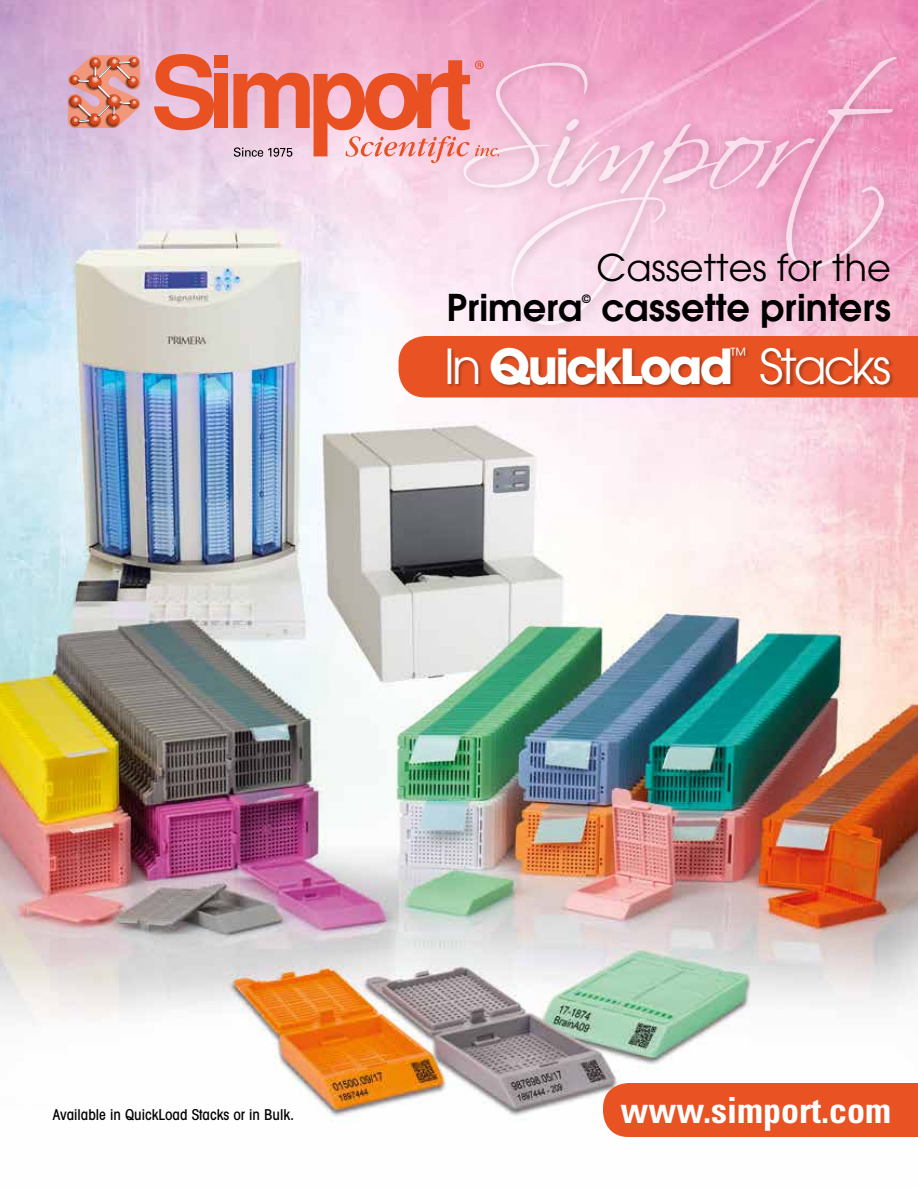
<style>
.page{position:relative;width:918px;height:1188px;background:#fff}
.page>*{position:absolute;margin:0;border:0;box-sizing:border-box;transform-origin:0 0}
.t1{font:700 48px "Avant Garde";letter-spacing:-.06em;color:#fff}
.t2{font:48px "Avant Garde";letter-spacing:-.06em;color:#fff}
.t3{font:600 36.75px "Avant Garde";color:#000}
.t4{font:36.75px "Avant Garde";color:#000}
.t5{font:700 condensed 36px "Univers";color:#fff}
.t6{font:18px "Avant Garde";color:#fff}
.t7{font:500 condensed 15px "Avant Garde";color:#000}
.t8{font:600 11.4px "Avant Garde";color:#000}
.s1{font-weight:400}
</style>
<div class="page">
<img style="left:0;top:0;width:918px;height:1122px">
<div style="left:454px;top:48px;width:454px;height:290px;background:#000;opacity:.75"></div>
<svg style="left:511px;top:124px;width:261px;height:201px;background:#f6cfe2"></svg>
<svg style="left:756px;top:57px;width:141px;height:211px;background:#efa4c7"></svg>
<div style="left:603px;top:1083px;width:315px;height:54px;background:#e95324"></div>
<svg style="left:154px;top:54px;width:64px;height:76px;background:#e8857a"></svg>
<div style="left:214px;top:55px;width:14px;height:13px;background:#e95123"></div>
<div style="left:214px;top:74px;width:14px;height:54px;background:#e95123"></div>
<img style="left:86px;top:128px;width:16px;height:1px">
<svg style="left:68px;top:55px;width:73px;height:73px;background:#db8d7f"></svg>
<svg style="left:233px;top:60px;width:422px;height:134px;background:#f0b0bb"></svg>
<div style="left:399px;top:336px;width:519px;height:62px;background:#e95324"></div>
<div style="left:447px;top:347px;width:448px;height:42px;background:#000;opacity:.3"></div>
<h2 class="t4" style="left:597px;top:245px;width:296px">Cassettes for the</h2>
<h2 class="t3" style="left:446px;top:283px;width:137px">Primera</h2>
<p class="t8" style="left:582px;top:292px;width:10px">©</p>
<h2 class="t3" style="left:601px;top:283px;width:291px">cassette printers</h2>
<h1 class="t1" style="left:444px;top:335px;width:291px"><span class="s1">In</span> QuickLoad</h1>
<p class="t6" style="left:731px;top:344px;width:19px">™</p>
<h1 class="t2" style="left:759px;top:338px;width:133px">Stacks</h1>
<p class="t7" style="left:53px;top:1106px;width:243px">Available in QuickLoad Stacks or in Bulk.</p>
<h3 class="t5" style="left:620px;top:1088px;width:272px">www.simport.com</h3>
</div>
